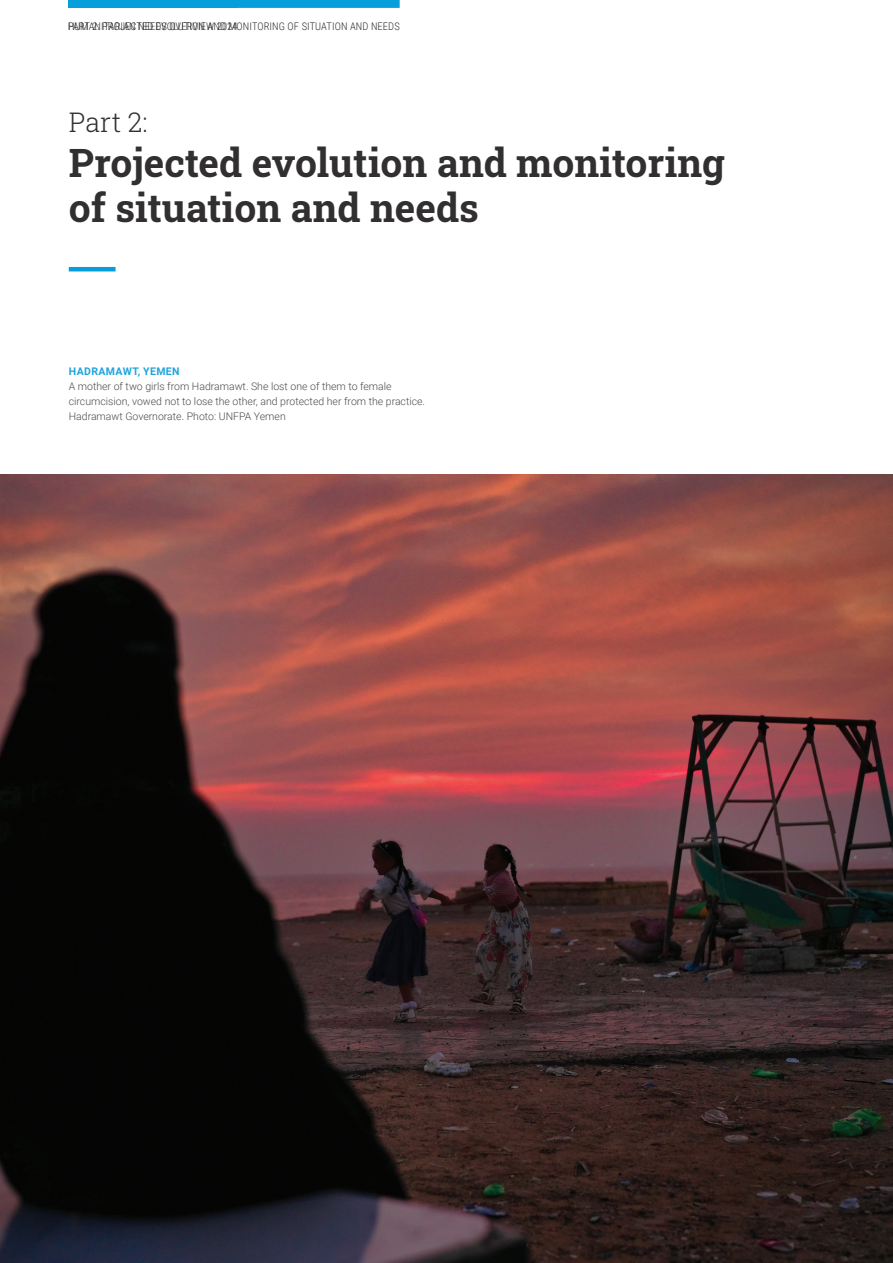
<style>
.page{position:relative;width:893px;height:1263px;background:#fff}
.page>*{position:absolute;margin:0;border:0;box-sizing:border-box;transform-origin:0 0}
.t1{font:39px/45px "Roboto Slab";color:#312f30}
.t2{font:300 27px "Roboto Slab";color:#312f30}
.t3{font:300 10.5px/15px "Roboto";color:#4a4b4c}
.t4{font:300 10.5px "Roboto Condensed";letter-spacing:.01em;color:#312f30}
.t5{font:700 10.5px "Roboto";letter-spacing:.035em;color:#1fa4dd}
</style>
<div class="page">
<div style="left:68px;top:0;width:332px;height:8px;background:#069edb"></div>
<hr style="left:69px;top:267px;width:47px;height:4px;background:#069edb">
<img style="left:0;top:475px;width:893px;height:788px">
<p class="t4" style="left:68px;top:19px;width:333px">PART 2: PROJECTED EVOLUTION AND MONITORING OF SITUATION AND NEEDS</p>
<p class="t4" style="left:68px;top:19px;width:171px">HUMANITARIAN NEEDS OVERVIEW 2024</p>
<h2 class="t2" style="left:69px;top:104px;width:80px">Part 2:</h2>
<h1 class="t1" style="left:69px;top:139px;width:657px">Projected evolution and monitoring of situation and needs</h1>
<p class="t5" style="left:69px;top:364px;width:112px">HADRAMAWT, YEMEN</p>
<p class="t3" style="left:69px;top:378px;width:358px">A mother of two girls from Hadramawt. She lost one of them to female circumcision, vowed not to lose the other, and protected her from the practice.<br>Hadramawt Governorate. Photo: UNFPA Yemen</p>
</div>
